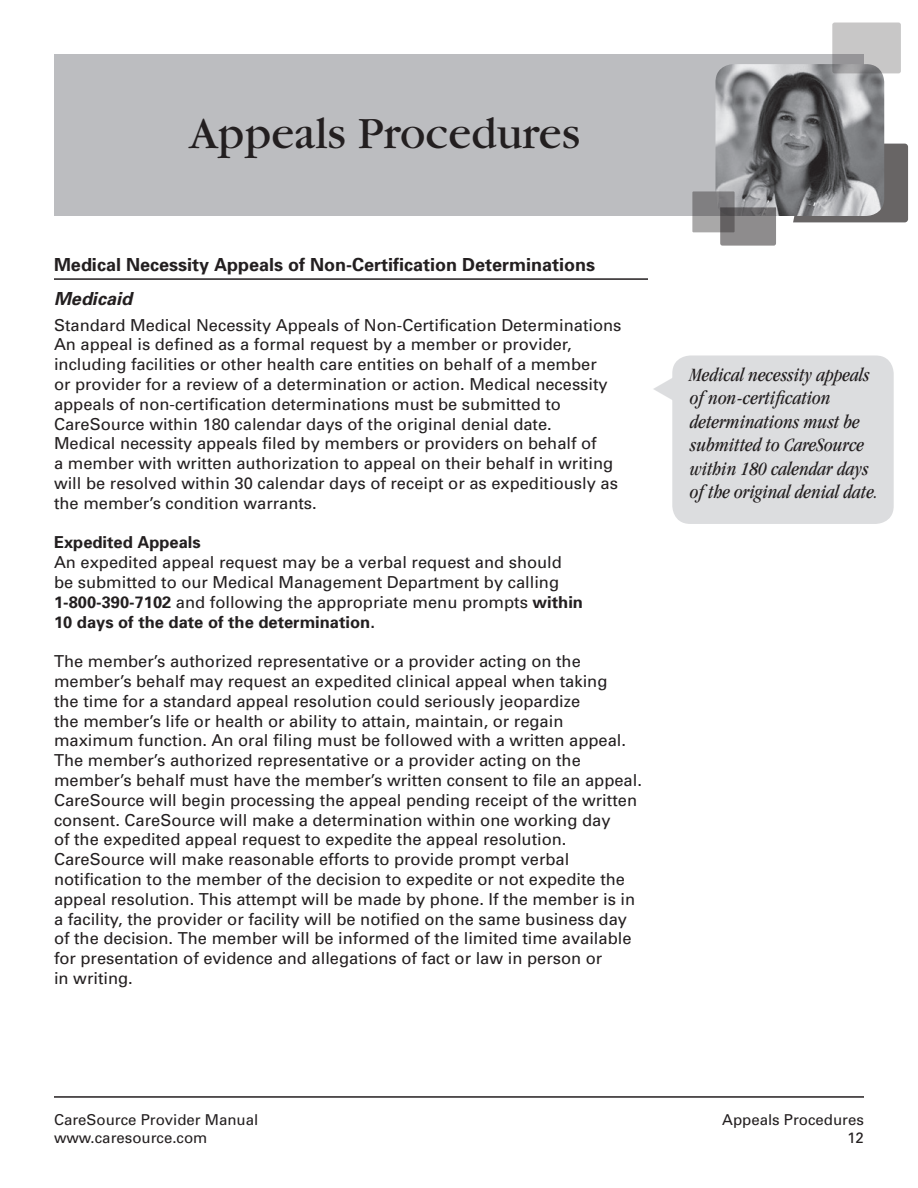
<style>
.page{position:relative;width:918px;height:1188px;background:#fff}
.page>*{position:absolute;margin:0;border:0;box-sizing:border-box;transform-origin:0 0}
.Headline_-_Section{font:46.5px "Garamond";color:#231f20}
.Sidebar_Copy_-_Itali{font:italic condensed 19.5px/23.4px "Garamond";color:#231f20}
.Head_w_Underline{font:700 18px "Univers";color:#231f20}
.Head_-_Medicare_Medi{font:italic 700 18px "Univers";color:#231f20}
.Body_Copy{font:16.5px/19.8px "Univers";color:#231f20}
.Body_-_Subhead{font:700 16.5px "Univers";color:#231f20}
.t1{font:15px "Univers";color:#231f20}
.s1{font-weight:700}
</style>
<div class="page">
<hr style="left:54px;top:1096px;width:810px;height:2px;background:#231f20">
<div style="left:793px;top:144px;width:115px;height:78px;background:#686565"></div>
<hr style="left:54px;top:278px;width:594px;height:2px;background:#231f20">
<div style="left:54px;top:54px;width:810px;height:162px;background:#bcbdc0"></div>
<img style="left:716px;top:64px;width:168px;height:152px;border-radius:18px">
<svg style="left:832px;top:22px;width:69px;height:51px;background:#bdbcbd"></svg>
<svg style="left:720px;top:207px;width:56px;height:39px;background:#888687"></svg>
<svg style="left:692px;top:191px;width:43px;height:41px;background:#848384"></svg>
<div style="left:672px;top:356px;width:222px;height:168px;background:#dcdddf;border-radius:18px"></div>
<p class="Headline_-_Section" style="left:189px;top:109px;width:392px">Appeals Procedures</p>
<p class="Head_w_Underline" style="left:54px;top:254px;width:543px">Medical Necessity Appeals of Non-Certification Determinations</p>
<p class="Head_-_Medicare_Medi" style="left:54px;top:288px;width:80px">Medicaid</p>
<p class="Body_Copy" style="left:54px;top:315px;width:569px">Standard Medical Necessity Appeals of Non-Certification Determinations</p>
<p class="Body_Copy" style="left:54px;top:335px;width:565px">An appeal is defined as a formal request by a member or provider, including facilities or other health care entities on behalf of a member<br>or provider for a review of a determination or action. Medical necessity appeals of non-certification determinations must be submitted to CareSource within 180 calendar days of the original denial date.<br>Medical necessity appeals filed by members or providers on behalf of<br>a member with written authorization to appeal on their behalf in writing will be resolved within 30 calendar days of receipt or as expeditiously as the member’s condition warrants.</p>
<p class="Body_-_Subhead" style="left:54px;top:533px;width:148px">Expedited Appeals</p>
<p class="Body_Copy" style="left:54px;top:553px;width:531px">An expedited appeal request may be a verbal request and should be submitted to our Medical Management Department by calling <span class="s1">1-800-390-7102</span> and following the appropriate menu prompts <span class="s1">within 10 days of the date of the determination.</span></p>
<p class="Body_Copy" style="left:54px;top:652px;width:589px">The member’s authorized representative or a provider acting on the member’s behalf may request an expedited clinical appeal when taking<br>the time for a standard appeal resolution could seriously jeopardize<br>the member’s life or health or ability to attain, maintain, or regain maximum function. An oral filing must be followed with a written appeal.<br>The member’s authorized representative or a provider acting on the member’s behalf must have the member’s written consent to file an appeal.<br>CareSource will begin processing the appeal pending receipt of the written consent. CareSource will make a determination within one working day<br>of the expedited appeal request to expedite the appeal resolution.<br>CareSource will make reasonable efforts to provide prompt verbal notification to the member of the decision to expedite or not expedite the appeal resolution. This attempt will be made by phone. If the member is in a facility, the provider or facility will be notified on the same business day of the decision. The member will be informed of the limited time available for presentation of evidence and allegations of fact or law in person or<br>in writing.</p>
<p class="Sidebar_Copy_-_Itali" style="left:690px;top:363px;width:190px">Medical necessity appeals of non-certification determinations must be submitted to CareSource within 180 calendar days of the original denial date.</p>
<p class="t1" style="left:54px;top:1111px;width:206px">CareSource Provider Manual</p>
<p class="t1" style="left:722px;top:1111px;width:143px">Appeals Procedures</p>
<p class="t1" style="left:54px;top:1129px;width:155px">www.caresource.com</p>
<p class="t1" style="left:847px;top:1129px;width:18px">12</p>
</div>
